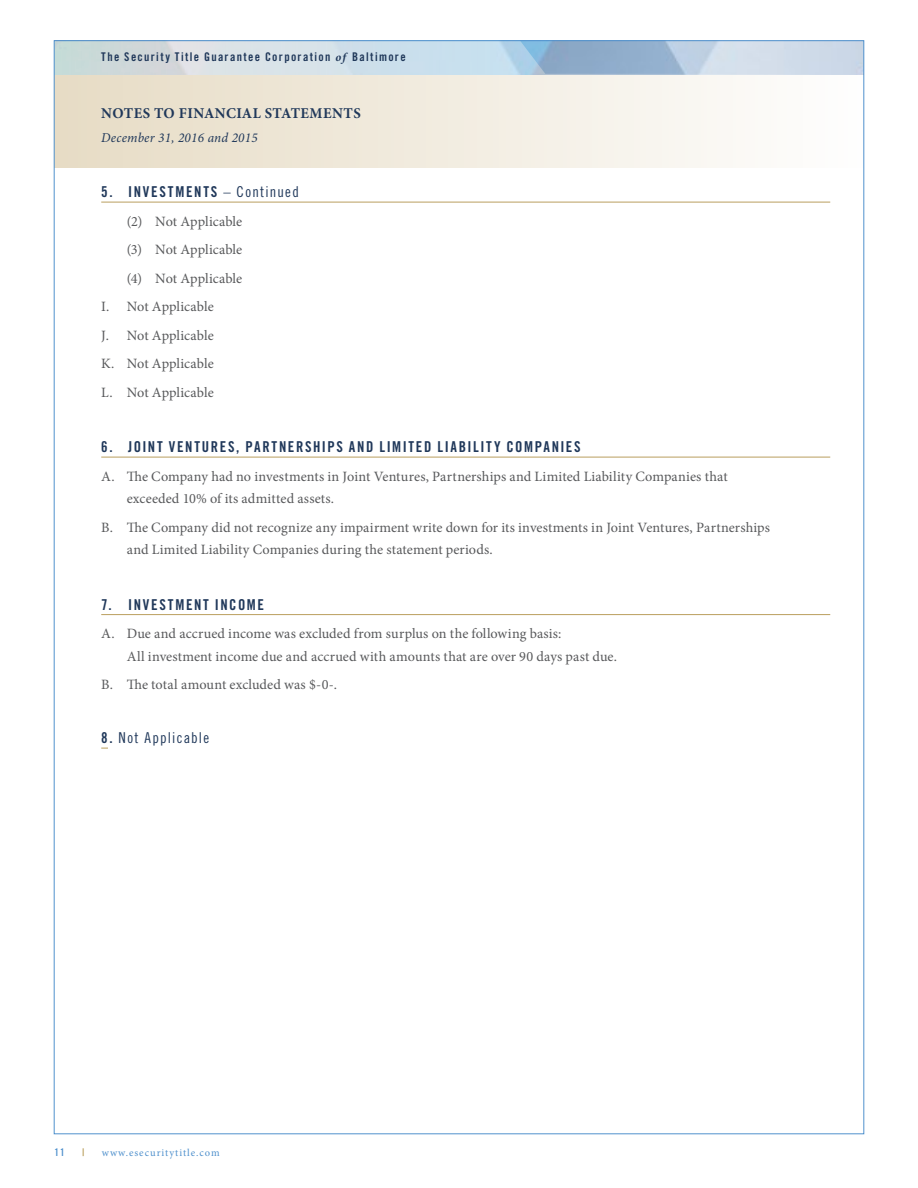
<style>
.page{position:relative;width:918px;height:1188px;background:#fff}
.page>*{position:absolute;margin:0;border:0;box-sizing:border-box;transform-origin:0 0}
.t1{font:15px "Trade Gothic Bold Cond Twenty";letter-spacing:.11em;color:#20385a}
.t2{font:700 15px "Minion Pro";letter-spacing:.03em;color:#20385a}
.t3{font:15px "Trade Gothic Cond Eighteen";letter-spacing:.085em;color:#20385a}
.t4{font:14.25px/22.5px "Minion Pro";letter-spacing:.005em;color:#58595b}
.t5{font:italic 13.5px "Minion Pro";letter-spacing:.02em;color:#20385a}
.t6{font:12px "Trade Gothic Bold Cond Twenty";letter-spacing:.11em;color:#20385a}
.t7{font:10.5px "Minion Pro";letter-spacing:.095em;color:#5091cd}
.t8{font:10.5px "Trade Gothic Bold Cond Twenty";color:#5091cd}
.t9{font:10.5px "Trade Gothic Bold Cond Twenty";color:#ba9f5e}
.s1{font-family:"Minion Pro";font-weight:700;font-style:italic}
.s2{font-family:"Trade Gothic Cond Eighteen"}
.s3{font-family:"Trade Gothic Bold Cond Twenty"}
</style>
<div class="page">
<svg style="left:56px;top:42px;width:806px;height:126px"></svg>
<hr style="left:101px;top:202px;width:729px;height:1px;background:#ba9f5e">
<hr style="left:101px;top:457px;width:729px;height:1px;background:#ba9f5e">
<hr style="left:101px;top:614px;width:729px;height:1px;background:#ba9f5e">
<p class="t6" style="left:101px;top:49px;width:306px">The Security Title Guarantee Corporation <span class="s1">of</span> Baltimore</p>
<p class="t2" style="left:101px;top:103px;width:261px">NOTES TO FINANCIAL STATEMENTS</p>
<p class="t5" style="left:101px;top:129px;width:158px">December 31, 2016 and 2015</p>
<p class="t1" style="left:101px;top:183px;width:199px">5. INVESTMENTS <span class="s2">– Continued</span></p>
<p class="t4" style="left:127px;top:210px;width:117px">(2) Not Applicable</p>
<p class="t4" style="left:127px;top:239px;width:117px">(3) Not Applicable</p>
<p class="t4" style="left:127px;top:267px;width:117px">(4) Not Applicable</p>
<p class="t4" style="left:101px;top:296px;width:114px">I. Not Applicable</p>
<p class="t4" style="left:101px;top:324px;width:114px">J. Not Applicable</p>
<p class="t4" style="left:101px;top:353px;width:114px">K. Not Applicable</p>
<p class="t4" style="left:101px;top:381px;width:114px">L. Not Applicable</p>
<p class="t1" style="left:101px;top:438px;width:481px">6. JOINT VENTURES, PARTNERSHIPS AND LIMITED LIABILITY COMPANIES</p>
<p class="t4" style="left:127px;top:465px;width:603px;text-indent:-25px">A. The Company had no investments in Joint Ventures, Partnerships and Limited Liability Companies that exceeded 10% of its admitted assets.</p>
<p class="t4" style="left:127px;top:516px;width:645px;text-indent:-25px">B. The Company did not recognize any impairment write down for its investments in Joint Ventures, Partnerships and Limited Liability Companies during the statement periods.</p>
<p class="t1" style="left:101px;top:595px;width:164px">7. INVESTMENT INCOME</p>
<p class="t4" style="left:127px;top:623px;width:492px;text-indent:-25px">A. Due and accrued income was excluded from surplus on the following basis:<br>All investment income due and accrued with amounts that are over 90 days past due.</p>
<p class="t4" style="left:101px;top:674px;width:237px">B. The total amount excluded was $-0-.</p>
<p class="t3" style="left:101px;top:729px;width:109px"><span class="s3">8.</span> Not Applicable</p>
<p class="t8" style="left:55px;top:1146px;width:12px">11</p>
<p class="t9" style="left:82px;top:1146px;width:4px">|</p>
<p class="t7" style="left:102px;top:1146px;width:119px">www.esecuritytitle.com</p>
</div>
